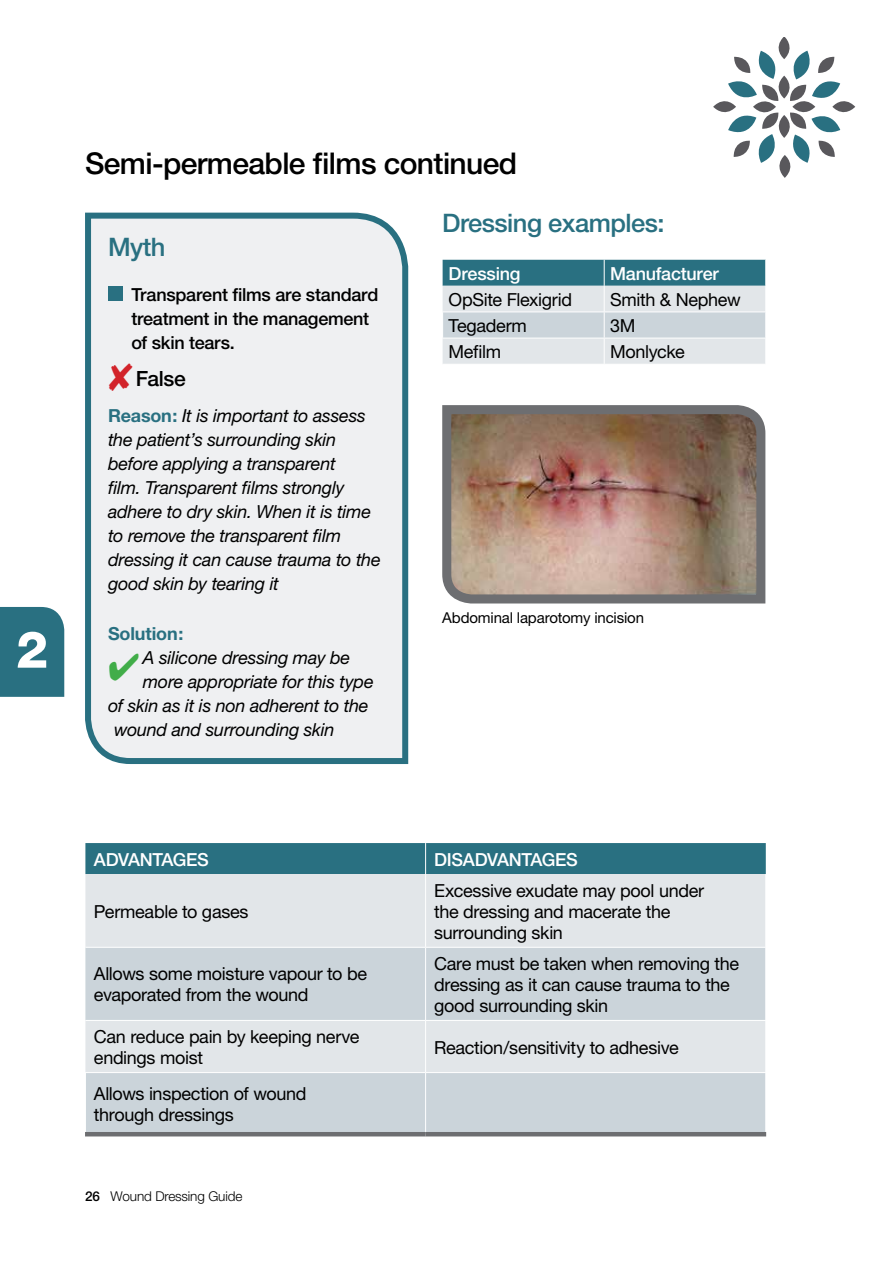
<style>
.page{position:relative;width:893px;height:1263px;background:#fff}
.page>*{position:absolute;margin:0;border:0;box-sizing:border-box;transform-origin:0 0}
.t1{font:800 51px "Helvetica Neue";color:#fff}
.t2{font:500 30px "Helvetica Neue";letter-spacing:-.02em;color:#000}
.t3{font:500 25.5px "Helvetica Neue";letter-spacing:-.02em;color:#297081}
.t4{font:500 21px "Helvetica Neue";letter-spacing:-.015em;color:#000}
.t5{font:18px/21px "Helvetica Neue";letter-spacing:-.02em;color:#000}
.t6{font:italic 18px/24px "Helvetica Neue";letter-spacing:-.015em;color:#000}
.t7{font:500 18px/24px "Helvetica Neue";letter-spacing:-.015em;color:#000}
.t8{font:500 18px "Helvetica Neue";letter-spacing:-.015em;color:#fff}
.t9{font:700 18px "Helvetica Neue";letter-spacing:-.01em;color:#297081}
.t10{font:15px "Helvetica Neue";letter-spacing:-.01em;color:#000}
.t11{font:300 13.5px "Helvetica Neue";letter-spacing:-.01em;color:#000}
.s1{color:#d2232a}
.s2{font-weight:700;font-style:normal;color:#297081}
.s3{color:#41ad49}
.s4{font-weight:500}
</style>
<div class="page">
<svg style="left:713px;top:37px;width:142px;height:141px"></svg>
<div style="left:0;top:607px;width:64px;height:90px;background:#297081"></div>
<div style="left:85px;top:212px;width:324px;height:552px;background:#eff0f2"></div>
<div style="left:85px;top:843px;width:681px;height:31px;background:#297081"></div>
<div style="left:85px;top:874px;width:680px;height:73px;background:#e2e6e9"></div>
<svg style="left:85px;top:948px;width:680px;height:184px;background:#d1d9de"></svg>
<hr style="left:425px;top:1021px;width:1px;height:51px;background:#fff">
<hr style="left:425px;top:874px;width:1px;height:73px;background:#fff">
<hr style="left:425px;top:948px;width:1px;height:72px;background:#fff">
<hr style="left:85px;top:1020px;width:341px;height:1px;background:#fff">
<hr style="left:426px;top:1020px;width:340px;height:1px;background:#fff">
<hr style="left:425px;top:843px;width:1px;height:31px;background:#fff">
<hr style="left:85px;top:1073px;width:1px;height:59px;background:#fff">
<hr style="left:85px;top:1072px;width:341px;height:1px;background:#fff">
<hr style="left:426px;top:1072px;width:340px;height:1px;background:#fff">
<hr style="left:425px;top:1073px;width:1px;height:59px;background:#fff">
<hr style="left:85px;top:1132px;width:341px;height:4px;background:#6d6e71">
<hr style="left:426px;top:1132px;width:340px;height:4px;background:#6d6e71">
<img style="left:442px;top:405px;width:324px;height:199px">
<svg style="left:442px;top:260px;width:324px;height:104px;background:#afc5cc"></svg>
<hr style="left:442px;top:338px;width:162px;height:1px;background:#fff">
<hr style="left:604px;top:338px;width:162px;height:1px;background:#fff">
<h1 class="t1" style="left:16px;top:619px;width:34px">2</h1>
<h2 class="t2" style="left:85px;top:146px;width:434px">Semi-permeable films continued</h2>
<h3 class="t3" style="left:108px;top:231px;width:59px">Myth</h3>
<p class="t7" style="left:131px;top:282px;width:249px">Transparent films are standard treatment in the management of skin tears.</p>
<p class="t4" style="left:108px;top:365px;width:79px"><span class="s1">✘</span>False</p>
<p class="t6" style="left:108px;top:404px;width:274px"><span class="s2">Reason:</span> It is important to assess the patient’s surrounding skin before applying a transparent<br>film. Transparent films strongly adhere to dry skin. When it is time to remove the transparent film dressing it can cause trauma to the good skin by tearing it</p>
<p class="t9" style="left:108px;top:622px;width:77px">Solution:</p>
<p class="t6" style="left:108px;top:645px;width:244px"><span class="s3">✔</span> A silicone dressing may be</p>
<p class="t6" style="left:143px;top:669px;width:232px">more appropriate for this type</p>
<p class="t6" style="left:108px;top:693px;width:262px">of skin as it is non adherent to the</p>
<p class="t6" style="left:114px;top:717px;width:222px">wound and surrounding skin</p>
<h3 class="t3" style="left:442px;top:208px;width:224px">Dressing examples:</h3>
<p class="t8" style="left:449px;top:263px;width:73px">Dressing</p>
<p class="t8" style="left:610px;top:263px;width:110px">Manufacturer</p>
<p class="t5" style="left:449px;top:289px;width:125px">OpSite Flexigrid</p>
<p class="t5" style="left:610px;top:289px;width:132px">Smith &amp; Nephew</p>
<p class="t5" style="left:449px;top:315px;width:80px">Tegaderm</p>
<p class="t5" style="left:610px;top:315px;width:27px">3M</p>
<p class="t5" style="left:449px;top:341px;width:54px">Mefilm</p>
<p class="t5" style="left:610px;top:341px;width:76px">Monlycke</p>
<p class="t10" style="left:442px;top:609px;width:203px">Abdominal laparotomy incision</p>
<p class="t8" style="left:94px;top:848px;width:116px">ADVANTAGES</p>
<p class="t8" style="left:434px;top:848px;width:145px">DISADVANTAGES</p>
<p class="t5" style="left:94px;top:901px;width:156px">Permeable to gases</p>
<p class="t5" style="left:434px;top:879px;width:272px">Excessive exudate may pool under the dressing and macerate the surrounding skin</p>
<p class="t5" style="left:94px;top:963px;width:275px">Allows some moisture vapour to be evaporated from the wound</p>
<p class="t5" style="left:434px;top:953px;width:306px">Care must be taken when removing the dressing as it can cause trauma to the good surrounding skin</p>
<p class="t5" style="left:94px;top:1026px;width:267px">Can reduce pain by keeping nerve endings moist</p>
<p class="t5" style="left:434px;top:1036px;width:246px">Reaction/sensitivity to adhesive</p>
<p class="t5" style="left:94px;top:1083px;width:214px">Allows inspection of wound through dressings</p>
<p class="t11" style="left:85px;top:1188px;width:159px"><span class="s4">26</span> Wound Dressing Guide</p>
</div>
